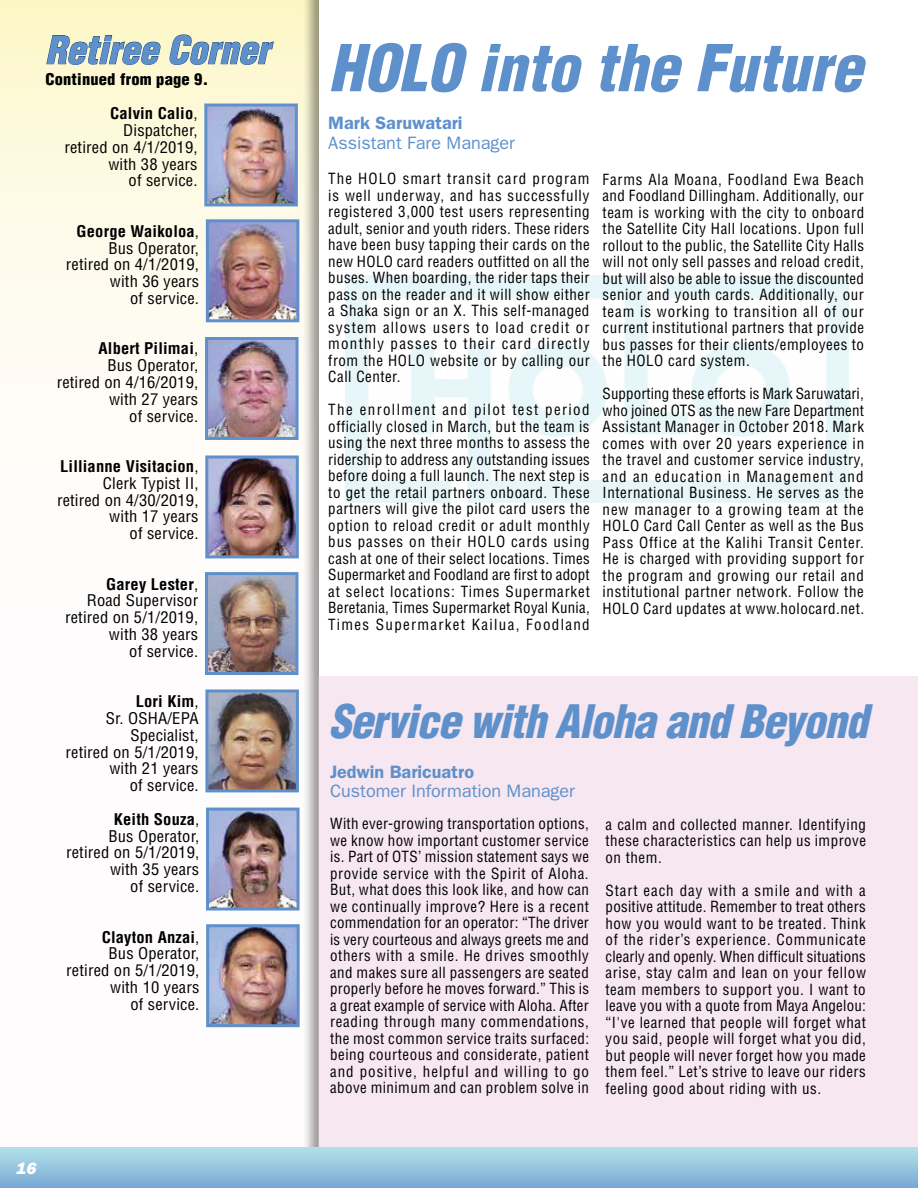
<style>
.page{position:relative;width:918px;height:1188px;background:#fff}
.page>*{position:absolute;margin:0;border:0;box-sizing:border-box;transform-origin:0 0}
.t1{font:italic 900 condensed 63px "Helvetica";color:#5e90cb}
.t2{font:italic 900 condensed 45px "Helvetica";letter-spacing:-.025em;color:#5e90cb}
.t3{font:italic 900 condensed 37.5px "Helvetica";color:#5e90cb}
.t4{font:18px "Franklin Gothic";color:#5e90cb}
.t5{font:600 18px "Franklin Gothic";color:#5e90cb}
.t6{font:italic 800 16.5px "Franklin Gothic";color:#fff}
.t7{font:condensed 15.75px/16.8px "Helvetica";letter-spacing:.01em;color:#000;text-align:right;scale:1.05 1}
.t8{font:900 condensed 15.75px "Helvetica";letter-spacing:.01em;color:#000;scale:1.05 1}
.t9{font:condensed 15px/16.5px "Helvetica";letter-spacing:.035em;color:#000;text-align:justify}
.s1{font-weight:700}
</style>
<div class="page">
<div style="left:0;top:0;width:319px;height:1157px;background:#000;opacity:.4"></div>
<div style="left:318px;top:676px;width:600px;height:474px;background:#f6e7f1"></div>
<div style="left:0;top:1148px;width:918px;height:40px;background:linear-gradient(to bottom,#b2e1e8,#7aaad5)"></div>
<img style="left:208px;top:108px;width:86px;height:94px">
<div style="left:204px;top:104px;width:94px;height:102px;border:3px solid #5e90cb"></div>
<img style="left:210px;top:223px;width:85px;height:95px">
<div style="left:206px;top:219px;width:93px;height:103px;border:3px solid #5e90cb"></div>
<img style="left:209px;top:341px;width:86px;height:95px">
<div style="left:205px;top:337px;width:94px;height:103px;border:3px solid #5e90cb"></div>
<img style="left:209px;top:459px;width:86px;height:95px">
<div style="left:205px;top:455px;width:94px;height:103px;border:3px solid #5e90cb"></div>
<img style="left:209px;top:576px;width:85px;height:95px">
<div style="left:205px;top:572px;width:93px;height:103px;border:3px solid #5e90cb"></div>
<img style="left:209px;top:693px;width:86px;height:95px">
<div style="left:205px;top:689px;width:94px;height:103px;border:3px solid #5e90cb"></div>
<img style="left:210px;top:812px;width:86px;height:95px">
<div style="left:206px;top:808px;width:94px;height:103px;border:3px solid #5e90cb"></div>
<img style="left:210px;top:928px;width:86px;height:95px">
<div style="left:206px;top:924px;width:94px;height:103px;border:3px solid #5e90cb"></div>
<svg style="left:46px;top:35px;width:116px;height:30px;background:#ced5bf"></svg>
<svg style="left:168px;top:34px;width:106px;height:31px;background:#d3d8c0"></svg>
<img style="left:345px;top:275px;width:504px;height:227px">
<h3 class="t3" style="left:45px;top:27px;width:225px">Retiree Corner</h3>
<p class="t8" style="left:45px;top:70px;width:157px">Continued from page 9.</p>
<p class="t7" style="left:64px;top:105px;width:128px"><span class="s1">Calvin Calio</span>,<br>Dispatcher,<br>retired on 4/1/2019, with 38 years<br>of service.</p>
<p class="t7" style="left:66px;top:222px;width:128px"><span class="s1">George Waikoloa</span>,<br>Bus Operator, retired on 4/1/2019, with 36 years<br>of service.</p>
<p class="t7" style="left:57px;top:340px;width:136px"><span class="s1">Albert Pilimai</span>,<br>Bus Operator,<br>retired on 4/16/2019, with 27 years<br>of service.</p>
<p class="t7" style="left:57px;top:458px;width:136px"><span class="s1">Lillianne Visitacion</span>,<br>Clerk Typist II, retired on 4/30/2019, with 17 years<br>of service.</p>
<p class="t7" style="left:65px;top:575px;width:128px"><span class="s1">Garey Lester</span>,<br>Road Supervisor retired on 5/1/2019, with 38 years<br>of service.</p>
<p class="t7" style="left:66px;top:693px;width:128px"><span class="s1">Lori Kim</span>,<br>Sr. OSHA/EPA<br>Specialist,<br>retired on 5/1/2019, with 21 years<br>of service.</p>
<p class="t7" style="left:66px;top:810px;width:128px"><span class="s1">Keith Souza</span>,<br>Bus Operator, retired on 5/1/2019, with 35 years<br>of service.</p>
<p class="t7" style="left:66px;top:928px;width:128px"><span class="s1">Clayton Anzai</span>,<br>Bus Operator, retired on 5/1/2019, with 10 years<br>of service.</p>
<p class="t6" style="left:16px;top:1159px;width:21px">16</p>
<h1 class="t1" style="left:328px;top:29px;width:535px">HOLO into the Future</h1>
<p class="t5" style="left:328px;top:113px;width:136px">Mark Saruwatari</p>
<p class="t4" style="left:328px;top:132px;width:188px">Assistant Fare Manager</p>
<p class="t9" style="left:328px;top:170px;width:263px">The HOLO smart transit card program is well underway, and has successfully registered 3,000 test users representing adult, senior and youth riders. These riders have been busy tapping their cards on the new HOLO card readers outfitted on all the buses. When boarding, the rider taps their pass on the reader and it will show either a Shaka sign or an X. This self-managed system allows users to load credit or monthly passes to their card directly from the HOLO website or by calling our Call Center.</p>
<p class="t9" style="left:328px;top:401px;width:263px">The enrollment and pilot test period officially closed in March, but the team is using the next three months to assess the ridership to address any outstanding issues before doing a full launch. The next step is to get the retail partners onboard. These partners will give the pilot card users the option to reload credit or adult monthly bus passes on their HOLO cards using cash at one of their select locations. Times Supermarket and Foodland are first to adopt at select locations: Times Supermarket Beretania, Times Supermarket Royal Kunia, Times Supermarket Kailua, Foodland</p>
<p class="t9" style="left:603px;top:171px;width:263px">Farms Ala Moana, Foodland Ewa Beach and Foodland Dillingham. Additionally, our team is working with the city to onboard the Satellite City Hall locations. Upon full rollout to the public, the Satellite City Halls will not only sell passes and reload credit, but will also be able to issue the discounted senior and youth cards. Additionally, our team is working to transition all of our current institutional partners that provide bus passes for their clients/employees to the HOLO card system.</p>
<p class="t9" style="left:603px;top:385px;width:263px">Supporting these efforts is Mark Saruwatari, who joined OTS as the new Fare Department Assistant Manager in October 2018. Mark comes with over 20 years experience in the travel and customer service industry, and an education in Management and International Business. He serves as the new manager to a growing team at the HOLO Card Call Center as well as the Bus Pass Office at the Kalihi Transit Center.<br>He is charged with providing support for the program and growing our retail and institutional partner network. Follow the HOLO Card updates at www.holocard.net.</p>
<h2 class="t2" style="left:329px;top:693px;width:541px">Service with Aloha and Beyond</h2>
<p class="t5" style="left:330px;top:761px;width:146px">Jedwin Baricuatro</p>
<p class="t4" style="left:330px;top:781px;width:247px">Customer Information Manager</p>
<p class="t9" style="left:606px;top:816px;width:262px">a calm and collected manner. Identifying these characteristics can help us improve on them.</p>
<p class="t9" style="left:606px;top:882px;width:262px">Start each day with a smile and with a positive attitude. Remember to treat others how you would want to be treated. Think of the rider’s experience. Communicate clearly and openly. When difficult situations arise, stay calm and lean on your fellow team members to support you. I want to leave you with a quote from Maya Angelou: “I've learned that people will forget what you said, people will forget what you did, but people will never forget how you made them feel.” Let’s strive to leave our riders feeling good about riding with us.</p>
<p class="t9" style="left:330px;top:815px;width:260px">With ever-growing transportation options, we know how important customer service is. Part of OTS’ mission statement says we provide service with the Spirit of Aloha.<br>But, what does this look like, and how can we continually improve? Here is a recent commendation for an operator: “The driver is very courteous and always greets me and others with a smile. He drives smoothly and makes sure all passengers are seated properly before he moves forward.” This is a great example of service with Aloha. After reading through many commendations, the most common service traits surfaced: being courteous and considerate, patient and positive, helpful and willing to go above minimum and can problem solve in</p>
</div>
